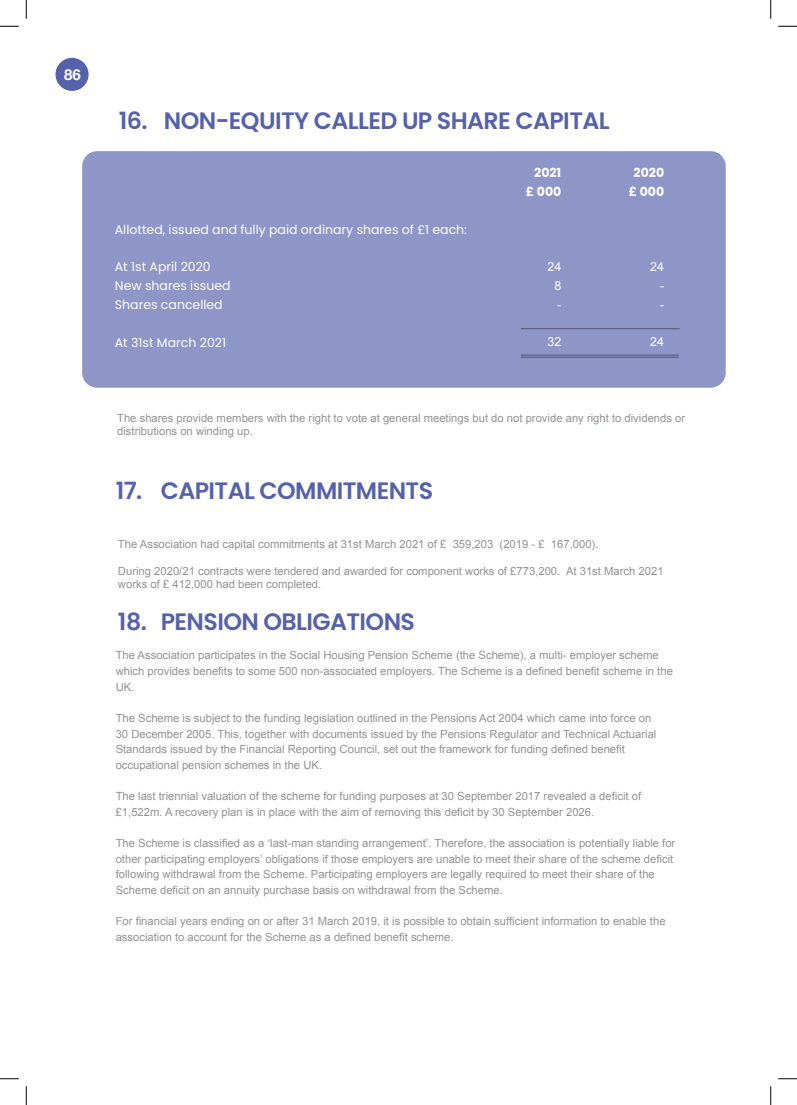
<style>
.page{position:relative;width:797px;height:1105px;background:#fff}
.page>*{position:absolute;margin:0;border:0;box-sizing:border-box;transform-origin:0 0}
.subtitle-1{font:600 23.75px "Poppins";letter-spacing:-.025em;color:#5661ac}
.t1{font:700 15px "Helvetica Neue";color:#fff}
.t2{font:12.5px "Poppins";color:#fff}
.t3{font:700 12.5px "Poppins";color:#fff}
.t4{font:12.5px "Arial";color:#fff}
.t5{font:11.25px/15.6px "Arial";color:#959191}
</style>
<div class="page">
<div style="left:82px;top:151px;width:643px;height:237px;background:#8e95c7;border-radius:15px"></div>
<hr style="left:521px;top:355px;width:157px;height:1px;background:#959191">
<hr style="left:521px;top:357px;width:157px;height:1px;background:#959191">
<hr style="left:521px;top:328px;width:158px;height:1px;background:#959191">
<div style="left:55px;top:58px;width:34px;height:33px;background:#5661ac;border-radius:50%"></div>
<svg style="left:0;top:25px;width:19px;height:2px"></svg>
<svg style="left:778px;top:25px;width:19px;height:2px"></svg>
<svg style="left:0;top:1078px;width:19px;height:1px"></svg>
<svg style="left:778px;top:1078px;width:19px;height:1px"></svg>
<svg style="left:25px;top:0;width:2px;height:19px"></svg>
<svg style="left:25px;top:1086px;width:2px;height:19px"></svg>
<svg style="left:770px;top:0;width:1px;height:19px"></svg>
<svg style="left:770px;top:1086px;width:1px;height:19px"></svg>
<p class="t1" style="left:64px;top:63px;width:18px">86</p>
<p class="subtitle-1" style="left:119px;top:107px;width:492px">16. NON-EQUITY CALLED UP SHARE CAPITAL</p>
<p class="t2" style="left:115px;top:222px;width:353px">Allotted, issued and fully paid ordinary shares of £1 each:</p>
<p class="t2" style="left:115px;top:260px;width:97px">At 1st April 2020</p>
<p class="t2" style="left:115px;top:279px;width:117px">New shares issued</p>
<p class="t2" style="left:115px;top:297px;width:109px">Shares cancelled</p>
<p class="t2" style="left:115px;top:335px;width:113px">At 31st March 2021</p>
<p class="t3" style="left:534px;top:166px;width:29px">2021</p>
<p class="t3" style="left:526px;top:184px;width:37px">£ 000</p>
<p class="t4" style="left:547px;top:258px;width:15px">24</p>
<p class="t4" style="left:554px;top:277px;width:8px">8</p>
<p class="t4" style="left:557px;top:296px;width:6px">-</p>
<p class="t4" style="left:547px;top:333px;width:15px">32</p>
<p class="t3" style="left:633px;top:166px;width:32px">2020</p>
<p class="t3" style="left:628px;top:184px;width:37px">£ 000</p>
<p class="t4" style="left:650px;top:258px;width:15px">24</p>
<p class="t4" style="left:660px;top:277px;width:6px">-</p>
<p class="t4" style="left:660px;top:296px;width:6px">-</p>
<p class="t4" style="left:650px;top:333px;width:15px">24</p>
<p class="t5" style="left:117px;top:411px;width:569px;line-height:13.5px">The shares provide members with the right to vote at general meetings but do not provide any right to dividends or distributions on winding up.</p>
<p class="subtitle-1" style="left:116px;top:477px;width:319px">17. CAPITAL COMMITMENTS</p>
<p class="t5" style="left:118px;top:536px;width:482px">The Association had capital commitments at 31st March 2021 of £ 359,203 (2019 - £ 167,000).</p>
<p class="t5" style="left:118px;top:564px;width:547px;line-height:13.5px">During 2020/21 contracts were tendered and awarded for component works of £773,200. At 31st March 2021 works of £ 412,000 had been completed.</p>
<p class="subtitle-1" style="left:118px;top:608px;width:298px">18. PENSION OBLIGATIONS</p>
<p class="t5" style="left:116px;top:648px;width:558px">The Association participates in the Social Housing Pension Scheme (the Scheme), a multi- employer scheme which provides benefits to some 500 non-associated employers. The Scheme is a defined benefit scheme in the<br>UK.</p>
<p class="t5" style="left:116px;top:710px;width:542px">The Scheme is subject to the funding legislation outlined in the Pensions Act 2004 which came into force on 30 December 2005. This, together with documents issued by the Pensions Regulator and Technical Actuarial Standards issued by the Financial Reporting Council, set out the framework for funding defined benefit occupational pension schemes in the UK.</p>
<p class="t5" style="left:116px;top:788px;width:527px">The last triennial valuation of the scheme for funding purposes at 30 September 2017 revealed a deficit of £1,522m. A recovery plan is in place with the aim of removing this deficit by 30 September 2026.</p>
<p class="t5" style="left:116px;top:835px;width:561px">The Scheme is classified as a ‘last-man standing arrangement’. Therefore, the association is potentially liable for other participating employers’ obligations if those employers are unable to meet their share of the scheme deficit following withdrawal from the Scheme. Participating employers are legally required to meet their share of the Scheme deficit on an annuity purchase basis on withdrawal from the Scheme.</p>
<p class="t5" style="left:116px;top:913px;width:551px">For financial years ending on or after 31 March 2019, it is possible to obtain sufficient information to enable the association to account for the Scheme as a defined benefit scheme.</p>
</div>
